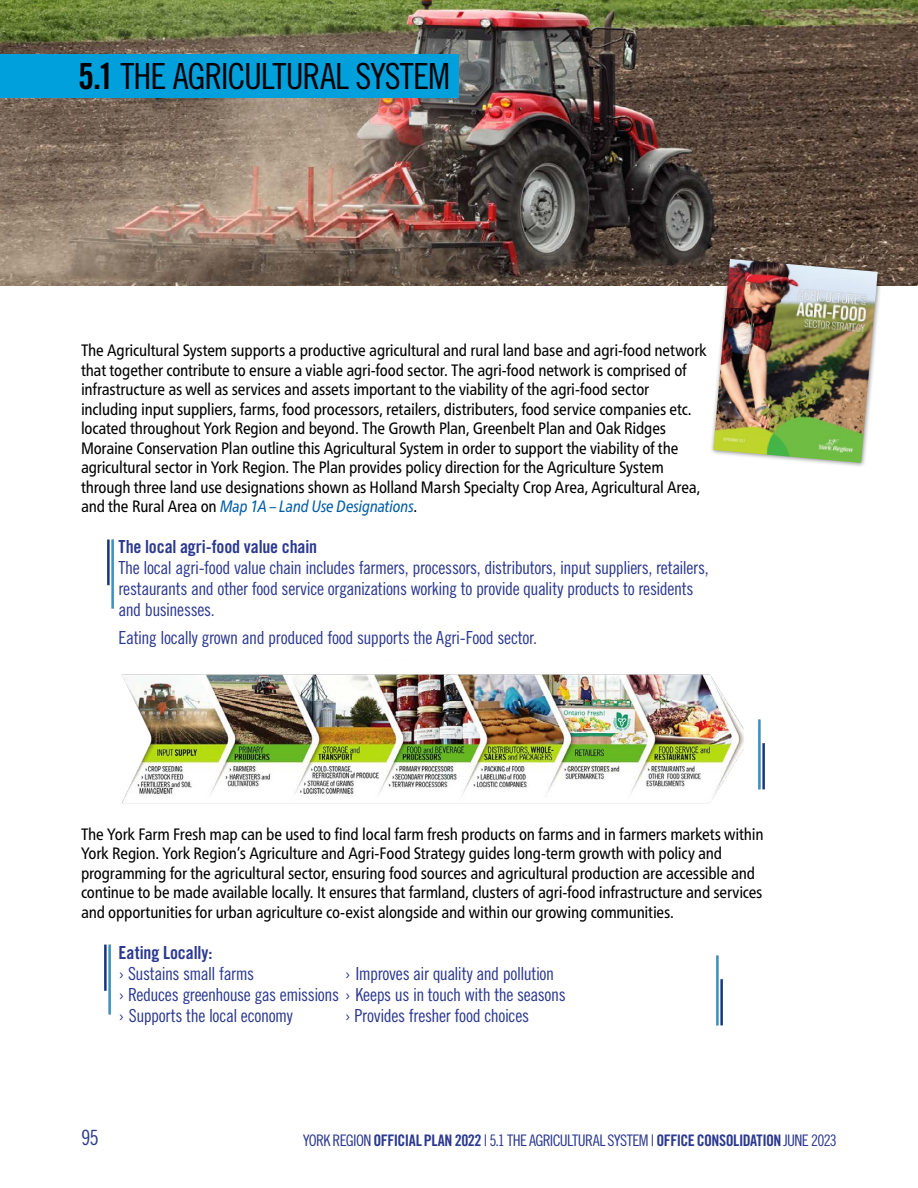
<style>
.page{position:relative;width:918px;height:1188px;background:#fff}
.page>*{position:absolute;margin:0;border:0;box-sizing:border-box;transform-origin:0 0}
.t1{font:36px "Trade Gothic LT Pro Cn 18";letter-spacing:-.03em;color:#000}
.t2{font:21px "Trade Gothic LT Pro Cn 18";color:#2b3990}
.t3{font:18px/21px "Trade Gothic LT Pro Cn 18";letter-spacing:-.02em;color:#2b3990}
.t4{font:condensed 16.5px/19.5px "Frutiger Neue LT Pro";letter-spacing:-.015em;color:#000}
.t5{font:15.9px "Trade Gothic LT Pro Cn 18";letter-spacing:-.04em;color:#2b3990}
.s1{font-family:"Trade Gothic LT Pro Bd Cn 20"}
.s2{font-style:italic;color:#005ca6}
</style>
<div class="page">
<img style="left:0;top:0;width:918px;height:285px">
<div style="left:0;top:54px;width:459px;height:44px;background:#00a0dd"></div>
<div style="left:710px;top:256px;width:173px;height:213px;background:#000;opacity:.45"></div>
<img style="left:713px;top:259px;width:165px;height:204px">
<img style="left:107px;top:539px;width:7px;height:70px">
<img style="left:121px;top:674px;width:622px;height:130px">
<img style="left:758px;top:719px;width:7px;height:71px">
<img style="left:104px;top:944px;width:7px;height:71px">
<img style="left:716px;top:955px;width:7px;height:71px">
<h2 class="t1" style="left:78px;top:55px;width:374px"><span class="s1">5.1</span> THE AGRICULTURAL SYSTEM</h2>
<p class="t4" style="left:81px;top:341px;width:627px">The Agricultural System supports a productive agricultural and rural land base and agri-food network that together contribute to ensure a viable agri-food sector. The agri-food network is comprised of infrastructure as well as services and assets important to the viability of the agri-food sector including input suppliers, farms, food processors, retailers, distributers, food service companies etc. located throughout York Region and beyond. The Growth Plan, Greenbelt Plan and Oak Ridges Moraine Conservation Plan outline this Agricultural System in order to support the viability of the agricultural sector in York Region. The Plan provides policy direction for the Agriculture System through three land use designations shown as Holland Marsh Specialty Crop Area, Agricultural Area, and the Rural Area on <span class="s2">Map 1A – Land Use Designations</span>.</p>
<p class="t3" style="left:118px;top:536px;width:592px"><span class="s1">The local agri-food value chain<br></span>The local agri-food value chain includes farmers, processors, distributors, input suppliers, retailers, restaurants and other food service organizations working to provide quality products to residents and businesses.</p>
<p class="t3" style="left:118px;top:627px;width:420px">Eating locally grown and produced food supports the Agri-Food sector.</p>
<p class="t4" style="left:81px;top:824px;width:684px">The York Farm Fresh map can be used to find local farm fresh products on farms and in farmers markets within York Region. York Region’s Agriculture and Agri-Food Strategy guides long-term growth with policy and programming for the agricultural sector, ensuring food sources and agricultural production are accessible and continue to be made available locally. It ensures that farmland, clusters of agri-food infrastructure and services and opportunities for urban agriculture co-exist alongside and within our growing communities.</p>
<p class="t3" style="left:118px;top:942px;width:137px"><span class="s1">Eating Locally:<br></span>› Sustains small farms</p>
<p class="t3" style="left:118px;top:963px;width:449px;text-indent:226px">› Improves air quality and pollution<br>› Reduces greenhouse gas emissions › Keeps us in touch with the seasons › Supports the local economy</p>
<p class="t3" style="left:345px;top:1005px;width:186px">› Provides fresher food choices</p>
<p class="t2" style="left:81px;top:1125px;width:19px">95</p>
<p class="t5" style="left:303px;top:1131px;width:536px">YORK REGION <span class="s1">OFFICIAL PLAN 2022</span> | 5.1 THE AGRICULTURAL SYSTEM | <span class="s1">OFFICE CONSOLIDATION</span> JUNE 2023</p>
</div>
